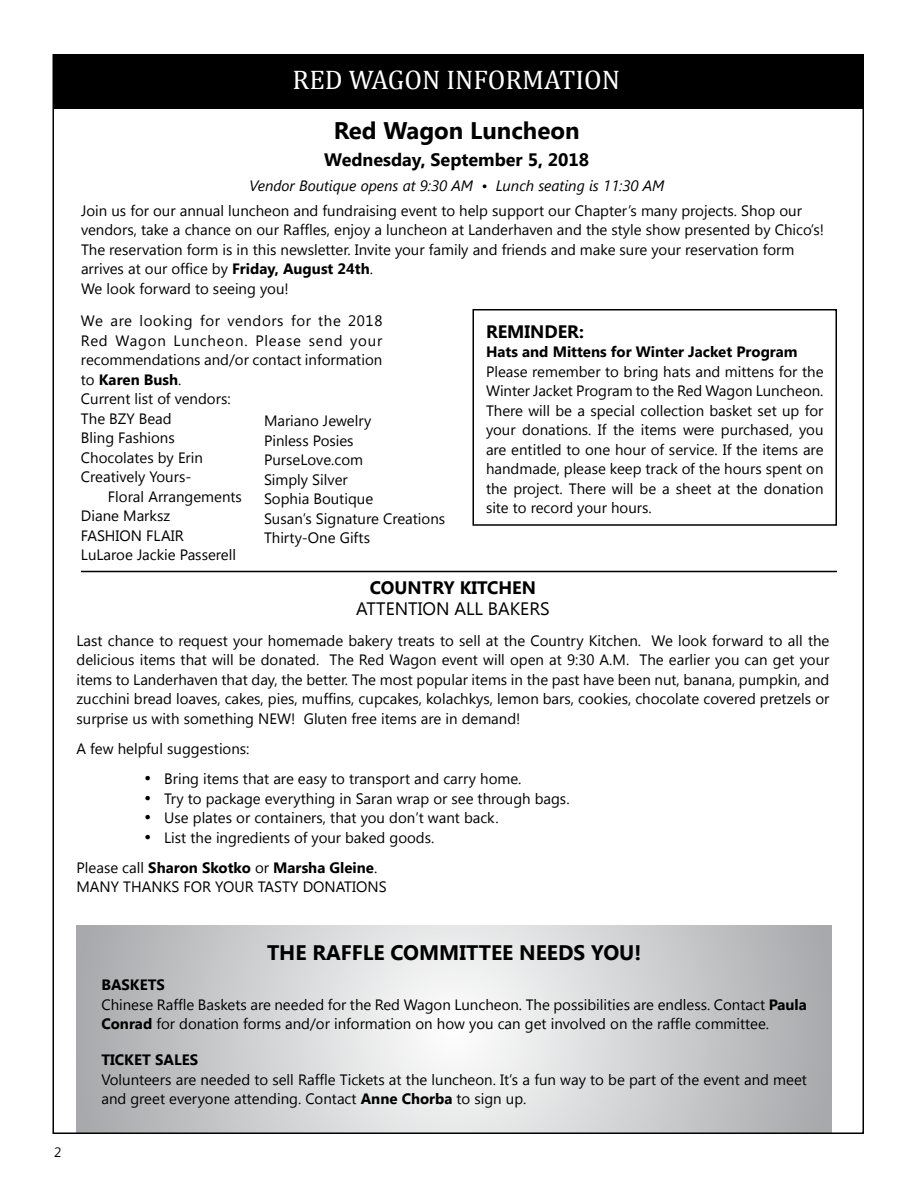
<style>
.page{position:relative;width:918px;height:1188px;background:#fff}
.page>*{position:absolute;margin:0;border:0;box-sizing:border-box;transform-origin:0 0}
.t1{font:27px "Cambria";color:#fff}
.t2{font:700 24px "Segoe UI";color:#000}
.t3{font:700 21px "Segoe UI";color:#000}
.t4{font:700 18px "Segoe UI";color:#000}
.t5{font:18px "Segoe UI";color:#000}
.t6{font:15px/19.5px "Segoe UI";color:#000}
.t7{font:700 15px "Segoe UI";color:#000}
.t8{font:italic 15px "Segoe UI";color:#000}
.t9{font:15px "Segoe UI";letter-spacing:.04em;color:#000}
.t10{font:15px "Segoe UI";letter-spacing:.05em;color:#000}
.t11{font:13.5px "Segoe UI";color:#000}
.s1{font-weight:700}
.s2{font-weight:400}
.s3{font-size:18px}
</style>
<div class="page">
<div style="left:53px;top:55px;width:810px;height:54px;background:#000"></div>
<svg style="left:76px;top:926px;width:756px;height:205px;background:#cfd0d2"></svg>
<hr style="left:81px;top:571px;width:756px;height:1px;background:#000">
<div style="left:472px;top:309px;width:365px;height:217px;border:2px solid #000"></div>
<h1 class="t1" style="left:293px;top:64px;width:329px">RED WAGON INFORMATION</h1>
<h2 class="t2" style="left:334px;top:113px;width:247px">Red Wagon Luncheon</h2>
<p class="t4" style="left:324px;top:147px;width:267px">Wednesday, September 5, 2018</p>
<p class="t8" style="left:249px;top:175px;width:417px">Vendor Boutique opens at 9:30 AM • Lunch seating is 11:30 AM</p>
<p class="t6" style="left:81px;top:200px;width:745px">Join us for our annual luncheon and fundraising event to help support our Chapter’s many projects. Shop our vendors, take a chance on our Raffles, enjoy a luncheon at Landerhaven and the style show presented by Chico’s!<br>The reservation form is in this newsletter. Invite your family and friends and make sure your reservation form arrives at our office by <span class="s1">Friday, August 24th</span>.<br>We look forward to seeing you!</p>
<p class="t9" style="left:81px;top:311px;width:303px">We are looking for vendors for the 2018</p>
<p class="t10" style="left:81px;top:330px;width:303px">Red Wagon Luncheon. Please send your</p>
<p class="t6" style="left:81px;top:350px;width:303px">recommendations and/or contact information</p>
<p class="t7" style="left:81px;top:369px;width:102px"><span class="s2">to</span> Karen Bush<span class="s2">.</span></p>
<p class="t6" style="left:81px;top:389px;width:151px">Current list of vendors:</p>
<p class="t6" style="left:81px;top:408px;width:92px">The BZY Bead</p>
<p class="t6" style="left:81px;top:428px;width:95px">Bling Fashions</p>
<p class="t6" style="left:81px;top:447px;width:123px">Chocolates by Erin</p>
<p class="t6" style="left:81px;top:467px;width:112px">Creatively Yours-</p>
<p class="t6" style="left:108px;top:486px;width:135px">Floral Arrangements</p>
<p class="t6" style="left:81px;top:506px;width:91px">Diane Marksz</p>
<p class="t6" style="left:81px;top:525px;width:104px">FASHION FLAIR</p>
<p class="t6" style="left:81px;top:545px;width:157px">LuLaroe Jackie Passerell</p>
<p class="t4" style="left:486px;top:319px;width:99px">REMINDER:</p>
<p class="t7" style="left:486px;top:341px;width:313px">Hats and Mittens for Winter Jacket Program</p>
<p class="t6" style="left:486px;top:361px;width:339px;text-align:justify">Please remember to bring hats and mittens for the Winter Jacket Program to the Red Wagon Luncheon.<br>There will be a special collection basket set up for your donations. If the items were purchased, you are entitled to one hour of service. If the items are handmade, please keep track of the hours spent on the project. There will be a sheet at the donation site to record your hours.</p>
<p class="t6" style="left:264px;top:411px;width:183px">Mariano Jewelry<br>Pinless Posies<br>PurseLove.com<br>Simply Silver<br>Sophia Boutique<br>Susan’s Signature Creations<br>Thirty-One Gifts</p>
<p class="t4" style="left:370px;top:574px;width:168px">COUNTRY KITCHEN</p>
<p class="t5" style="left:356px;top:596px;width:195px">ATTENTION ALL BAKERS</p>
<p class="t6" style="left:76px;top:630px;width:754px;text-align:justify">Last chance to request your homemade bakery treats to sell at the Country Kitchen. We look forward to all the delicious items that will be donated. The Red Wagon event will open at 9:30 A.M. The earlier you can get your items to Landerhaven that day, the better. The most popular items in the past have been nut, banana, pumpkin, and zucchini bread loaves, cakes, pies, muffins, cupcakes, kolachkys, lemon bars, cookies, chocolate covered pretzels or surprise us with something NEW! Gluten free items are in demand!</p>
<p class="t6" style="left:76px;top:738px;width:175px">A few helpful suggestions:</p>
<p class="t6" style="left:144px;top:768px;width:379px"><span class="s3">•</span> Bring items that are easy to transport and carry home.</p>
<p class="t6" style="left:144px;top:788px;width:427px"><span class="s3">•</span> Try to package everything in Saran wrap or see through bags.</p>
<p class="t6" style="left:144px;top:807px;width:356px"><span class="s3">•</span> Use plates or containers, that you don’t want back.</p>
<p class="t6" style="left:76px;top:821px;width:359px;line-height:30.3px;text-indent:68px"><span class="s3">•</span> List the ingredients of your baked goods.<br>Please call <span class="s1">Sharon Skotko</span> or <span class="s1">Marsha Gleine</span>.</p>
<p class="t6" style="left:76px;top:877px;width:312px">MANY THANKS FOR YOUR TASTY DONATIONS</p>
<p class="t11" style="left:54px;top:1143px;width:9px">2</p>
<h3 class="t3" style="left:267px;top:938px;width:376px">THE RAFFLE COMMITTEE NEEDS YOU!</h3>
<p class="t6" style="left:101px;top:975px;width:707px"><span class="s1">BASKETS<br></span>Chinese Raffle Baskets are needed for the Red Wagon Luncheon. The possibilities are endless. Contact <span class="s1">Paula<br>Conrad</span> for donation forms and/or information on how you can get involved on the raffle committee.</p>
<p class="t7" style="left:101px;top:1049px;width:98px">TICKET SALES</p>
<p class="t6" style="left:101px;top:1069px;width:707px">Volunteers are needed to sell Raffle Tickets at the luncheon. It’s a fun way to be part of the event and meet and greet everyone attending. Contact <span class="s1">Anne Chorba</span> to sign up.</p>
</div>
